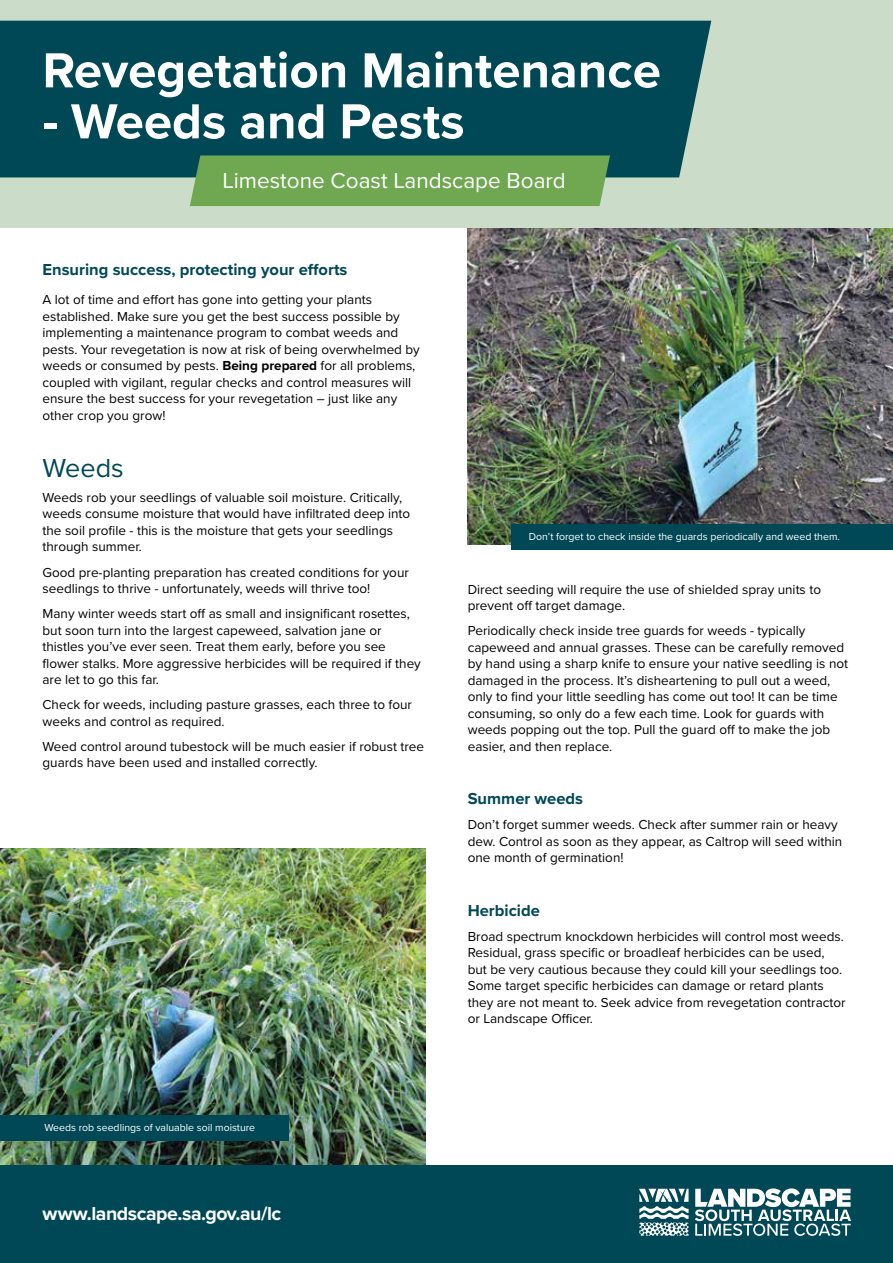
<style>
.page{position:relative;width:893px;height:1263px;background:#fff}
.page>*{position:absolute;margin:0;border:0;box-sizing:border-box;transform-origin:0 0}
.t1{font:700 51px "Proxima Nova";color:#fff}
.t2{font:27px "Proxima Nova";color:#014856}
.t3{font:22.5px "Proxima Nova";color:#fff}
.t4{font:700 19.5px "Proxima Nova";letter-spacing:-.025em;color:#fff}
.t5{font:700 16.5px "Proxima Nova";color:#014856}
.t6{font:13.5px/16.5px "Proxima Nova";color:#000}
.t7{font:10.5px "Proxima Nova";color:#fff}
.s1{font-weight:700}
</style>
<div class="page">
<img style="left:468px;top:228px;width:425px;height:316px">
<div style="left:511px;top:524px;width:382px;height:26px;background:#014856"></div>
<img style="left:0;top:848px;width:425px;height:318px">
<div style="left:0;top:1115px;width:288px;height:26px;background:#014856"></div>
<div style="left:0;top:0;width:893px;height:228px;background:#cbdcc8"></div>
<div style="left:0;top:21px;width:711px;height:156px;background:#014856"></div>
<div style="left:0;top:1166px;width:893px;height:97px;background:#014856"></div>
<svg style="left:695px;top:1188px;width:156px;height:48px"></svg>
<svg style="left:639px;top:1189px;width:50px;height:47px"></svg>
<div style="left:190px;top:155px;width:420px;height:51px;background:#6fa851"></div>
<h1 class="t1" style="left:43px;top:32px;width:620px">Revegetation Maintenance</h1>
<h1 class="t1" style="left:43px;top:83px;width:424px">- Weeds and Pests</h1>
<h3 class="t3" style="left:222px;top:164px;width:345px">Limestone Coast Landscape Board</h3>
<p class="t5" style="left:43px;top:257px;width:306px">Ensuring success, protecting your efforts</p>
<p class="t6" style="left:43px;top:291px;width:379px">A lot of time and effort has gone into getting your plants established. Make sure you get the best success possible by implementing a maintenance program to combat weeds and pests. Your revegetation is now at risk of being overwhelmed by weeds or consumed by pests. <span class="s1">Being prepared</span> for all problems, coupled with vigilant, regular checks and control measures will ensure the best success for your revegetation – just like any other crop you grow!</p>
<h2 class="t2" style="left:43px;top:448px;width:83px">Weeds</h2>
<p class="t6" style="left:43px;top:489px;width:369px">Weeds rob your seedlings of valuable soil moisture. Critically, weeds consume moisture that would have infiltrated deep into the soil profile - this is the moisture that gets your seedlings through summer.</p>
<p class="t6" style="left:43px;top:563px;width:368px">Good pre-planting preparation has created conditions for your seedlings to thrive - unfortunately, weeds will thrive too!</p>
<p class="t6" style="left:43px;top:605px;width:380px">Many winter weeds start off as small and insignificant rosettes, but soon turn into the largest capeweed, salvation jane or thistles you’ve ever seen. Treat them early, before you see flower stalks. More aggressive herbicides will be required if they are let to go this far.</p>
<p class="t6" style="left:43px;top:696px;width:371px">Check for weeds, including pasture grasses, each three to four weeks and control as required.</p>
<p class="t6" style="left:43px;top:737px;width:383px">Weed control around tubestock will be much easier if robust tree guards have been used and installed correctly.</p>
<p class="t7" style="left:44px;top:1119px;width:212px">Weeds rob seedlings of valuable soil moisture</p>
<h3 class="t4" style="left:43px;top:1199px;width:240px">www.landscape.sa.gov.au/lc</h3>
<p class="t7" style="left:529px;top:528px;width:312px">Don’t forget to check inside the guards periodically and weed them.</p>
<p class="t6" style="left:468px;top:581px;width:355px">Direct seeding will require the use of shielded spray units to prevent off target damage.</p>
<p class="t6" style="left:468px;top:622px;width:382px">Periodically check inside tree guards for weeds - typically capeweed and annual grasses. These can be carefully removed by hand using a sharp knife to ensure your native seedling is not damaged in the process. It’s disheartening to pull out a weed, only to find your little seedling has come out too! It can be time consuming, so only do a few each time. Look for guards with weeds popping out the top. Pull the guard off to make the job easier, and then replace.</p>
<p class="t5" style="left:468px;top:786px;width:117px">Summer weeds</p>
<p class="t6" style="left:468px;top:816px;width:376px">Don’t forget summer weeds. Check after summer rain or heavy dew. Control as soon as they appear, as Caltrop will seed within one month of germination!</p>
<p class="t5" style="left:468px;top:898px;width:74px">Herbicide</p>
<p class="t6" style="left:468px;top:927px;width:379px">Broad spectrum knockdown herbicides will control most weeds.<br>Residual, grass specific or broadleaf herbicides can be used, but be very cautious because they could kill your seedlings too.<br>Some target specific herbicides can damage or retard plants they are not meant to. Seek advice from revegetation contractor or Landscape Officer.</p>
</div>
